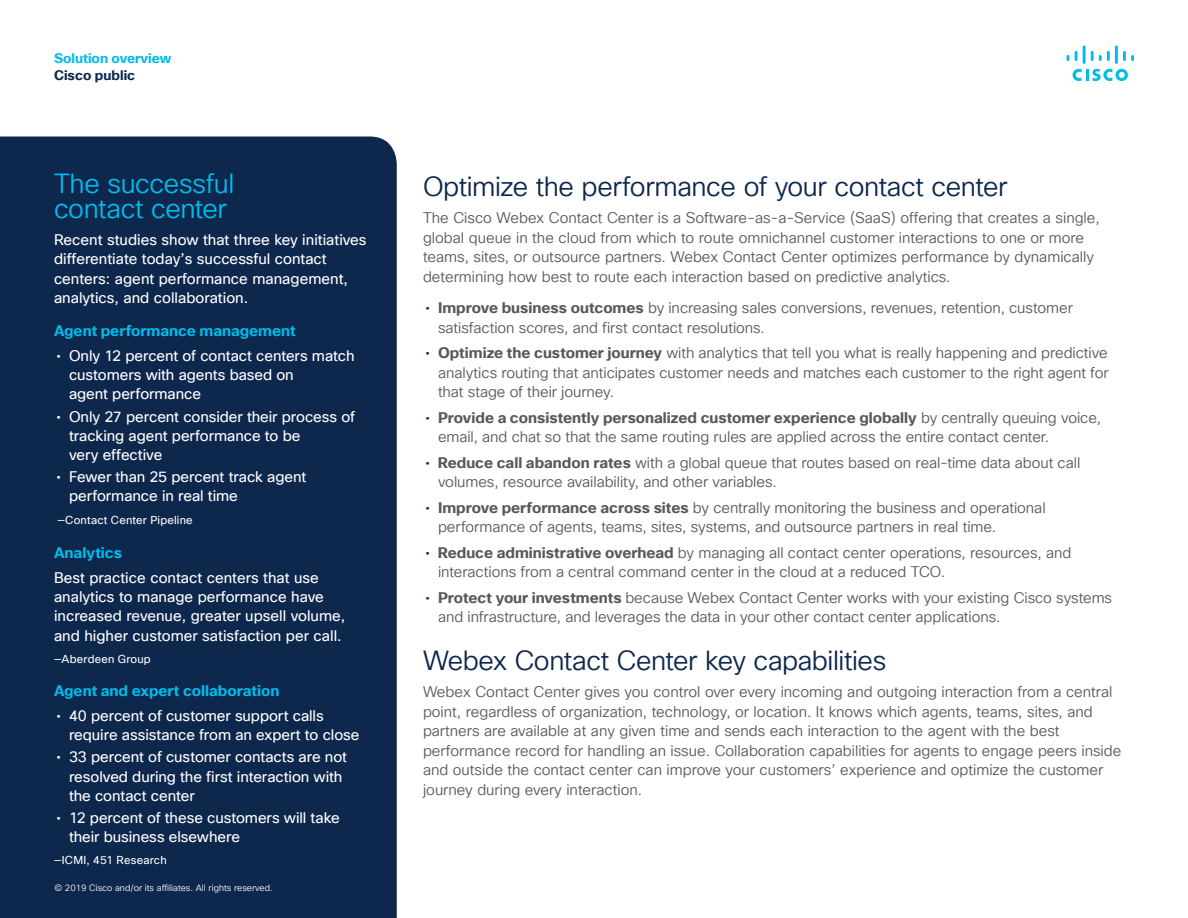
<style>
.page{position:relative;width:1188px;height:918px;background:#fff}
.page>*{position:absolute;margin:0;border:0;box-sizing:border-box;transform-origin:0 0}
.Subhead2_Indigo{font:27px "Cisco Sans TT Light";letter-spacing:-.015em;color:#0d274d}
.Subhead2_Blue{font:27px/25.2px "Cisco Sans TT Light";letter-spacing:-.015em;color:#00bceb}
.Body{font:15px/19.5px "Cisco Sans TT Light";color:#57585a}
.Body_White{font:15px/19.2px "Cisco Sans TT";letter-spacing:-.005em;color:#fff}
.Subhead4_Blue{font:700 15px "Cisco Sans TT";color:#00bceb}
.t1{font:700 13.5px "Cisco Sans TT";color:#00bceb}
.t2{font:700 13.5px "Cisco Sans TT";color:#0d274d}
.FigureCaption{font:11.25px "Cisco Sans TT";letter-spacing:.015em;color:#fff}
.Footer_white{font:9px "Cisco Sans TT Light";color:#fff}
.s1{font-family:"Cisco Sans TT";color:#0d274d}
.s2{font-family:"Cisco Sans TT";font-weight:700}
</style>
<div class="page">
<svg style="left:1073px;top:69px;width:55px;height:12px"></svg>
<svg style="left:1067px;top:55px;width:2px;height:6px"></svg>
<svg style="left:1075px;top:51px;width:3px;height:10px"></svg>
<hr style="left:1083px;top:45px;width:3px;height:19px;background:#00bceb">
<svg style="left:1091px;top:51px;width:19px;height:10px"></svg>
<hr style="left:1115px;top:45px;width:3px;height:19px;background:#00bceb">
<svg style="left:1123px;top:51px;width:11px;height:10px"></svg>
<div style="left:0;top:136px;width:397px;height:782px;background:#0d274d"></div>
<p class="t1" style="left:54px;top:49px;width:119px">Solution overview</p>
<p class="t2" style="left:54px;top:66px;width:83px">Cisco public</p>
<p class="Subhead2_Blue" style="left:54px;top:172px;width:182px">The successful contact center</p>
<p class="Body_White" style="left:54px;top:231px;width:314px">Recent studies show that three key initiatives differentiate today’s successful contact centers: agent performance management, analytics, and collaboration.</p>
<p class="Subhead4_Blue" style="left:54px;top:320px;width:243px">Agent performance management</p>
<p class="Body_White" style="left:69px;top:347px;width:287px;text-indent:-13px">• Only 12 percent of contact centers match customers with agents based on<br>agent performance</p>
<p class="Body_White" style="left:69px;top:407px;width:288px;text-indent:-13px">• Only 27 percent consider their process of tracking agent performance to be<br>very effective</p>
<p class="Body_White" style="left:69px;top:468px;width:239px;text-indent:-13px">• Fewer than 25 percent track agent performance in real time</p>
<p class="FigureCaption" style="left:57px;top:512px;width:137px">—Contact Center Pipeline</p>
<p class="Subhead4_Blue" style="left:54px;top:542px;width:70px">Analytics</p>
<p class="Body_White" style="left:54px;top:569px;width:293px">Best practice contact centers that use analytics to manage performance have increased revenue, greater upsell volume, and higher customer satisfaction per call.</p>
<p class="FigureCaption" style="left:54px;top:651px;width:98px">—Aberdeen Group</p>
<p class="Subhead4_Blue" style="left:54px;top:680px;width:227px">Agent and expert collaboration</p>
<p class="Body_White" style="left:69px;top:707px;width:292px;text-indent:-13px">• 40 percent of customer support calls require assistance from an expert to close</p>
<p class="Body_White" style="left:69px;top:748px;width:280px;text-indent:-13px">• 33 percent of customer contacts are not resolved during the first interaction with the contact center</p>
<p class="Body_White" style="left:69px;top:809px;width:272px;text-indent:-13px">• 12 percent of these customers will take their business elsewhere</p>
<p class="FigureCaption" style="left:54px;top:853px;width:114px">—ICMI, 451 Research</p>
<p class="Footer_white" style="left:54px;top:882px;width:220px">© 2019 Cisco and/or its affiliates. All rights reserved.</p>
<p class="Subhead2_Indigo" style="left:423px;top:169px;width:586px">Optimize the performance of your contact center</p>
<p class="Body" style="left:423px;top:209px;width:678px">The Cisco Webex Contact Center is a Software-as-a-Service (SaaS) offering that creates a single, global queue in the cloud from which to route omnichannel customer interactions to one or more teams, sites, or outsource partners. Webex Contact Center optimizes performance by dynamically determining how best to route each interaction based on predictive analytics.</p>
<p class="Body" style="left:438px;top:299px;width:636px;text-indent:-13px"><span class="s1">•</span> <span class="s2">Improve business outcomes</span> by increasing sales conversions, revenues, retention, customer satisfaction scores, and first contact resolutions.</p>
<p class="Body" style="left:438px;top:344px;width:672px;text-align:justify;text-indent:-13px"><span class="s1">•</span> <span class="s2">Optimize the customer journey</span> with analytics that tell you what is really happening and predictive analytics routing that anticipates customer needs and matches each customer to the right agent for that stage of their journey.</p>
<p class="Body" style="left:438px;top:408px;width:665px;text-indent:-13px"><span class="s1">•</span> <span class="s2">Provide a consistently personalized customer experience globally</span> by centrally queuing voice, email, and chat so that the same routing rules are applied across the entire contact center.</p>
<p class="Body" style="left:438px;top:453px;width:644px;text-indent:-13px"><span class="s1">•</span> <span class="s2">Reduce call abandon rates</span> with a global queue that routes based on real-time data about call volumes, resource availability, and other variables.</p>
<p class="Body" style="left:438px;top:498px;width:609px;text-indent:-13px"><span class="s1">•</span> <span class="s2">Improve performance across sites</span> by centrally monitoring the business and operational performance of agents, teams, sites, systems, and outsource partners in real time.</p>
<p class="Body" style="left:438px;top:543px;width:635px;text-indent:-13px"><span class="s1">•</span> <span class="s2">Reduce administrative overhead</span> by managing all contact center operations, resources, and interactions from a central command center in the cloud at a reduced TCO.</p>
<p class="Body" style="left:438px;top:588px;width:676px;text-indent:-13px"><span class="s1">•</span> <span class="s2">Protect your investments</span> because Webex Contact Center works with your existing Cisco systems and infrastructure, and leverages the data in your other contact center applications.</p>
<p class="Subhead2_Indigo" style="left:423px;top:643px;width:465px">Webex Contact Center key capabilities</p>
<p class="Body" style="left:423px;top:683px;width:700px">Webex Contact Center gives you control over every incoming and outgoing interaction from a central point, regardless of organization, technology, or location. It knows which agents, teams, sites, and partners are available at any given time and sends each interaction to the agent with the best performance record for handling an issue. Collaboration capabilities for agents to engage peers inside and outside the contact center can improve your customers’ experience and optimize the customer journey during every interaction.</p>
</div>
